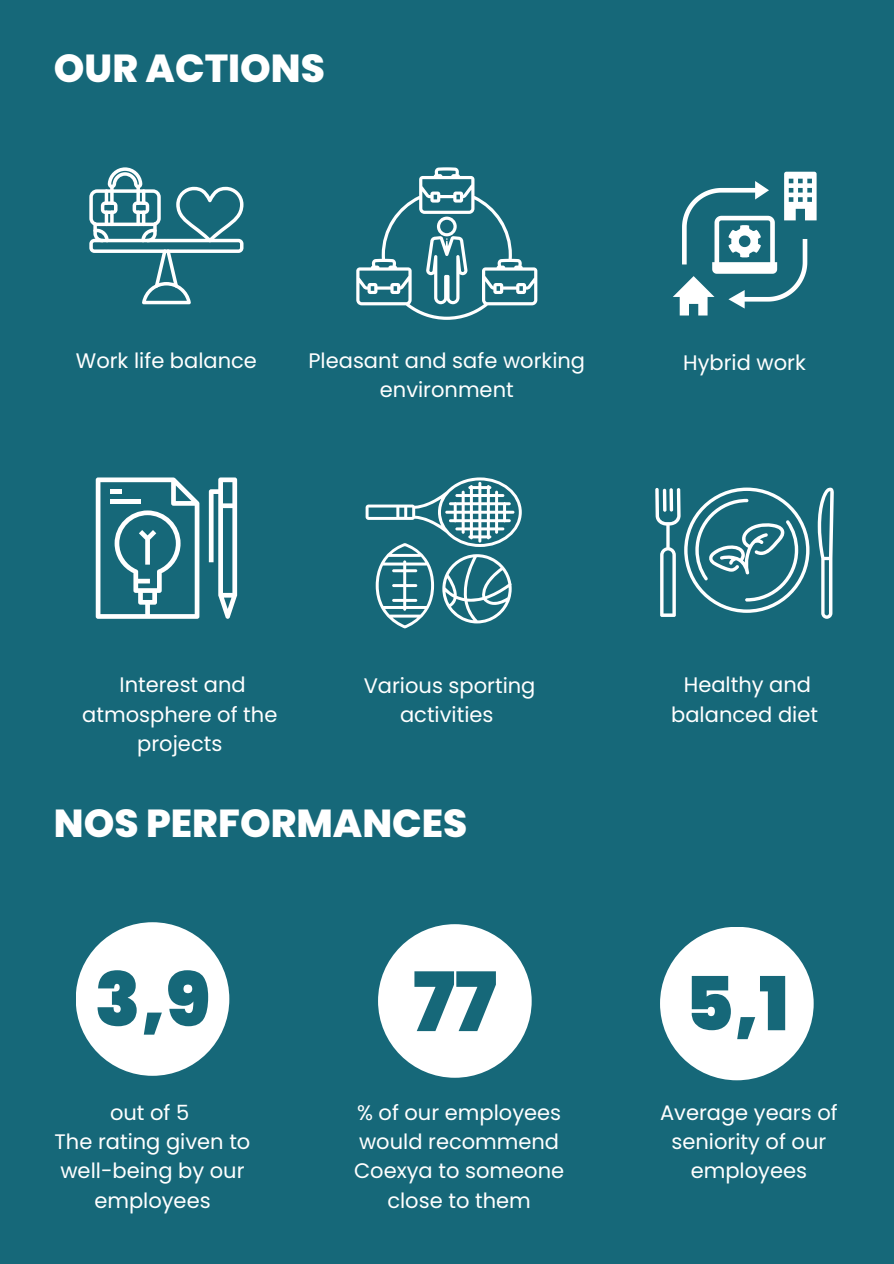
<style>
.page{position:relative;width:894px;height:1264px;background:#fff}
.page>*{position:absolute;margin:0;border:0;box-sizing:border-box;transform-origin:0 0}
.t1{font:900 81.75px "Poppins";color:#166879}
.t2{font:900 74.25px "Poppins";color:#166879}
.t3{font:800 39px "Poppins";color:#fff}
.t4{font:21px/29.2px "Poppins";color:#fff;text-align:center}
</style>
<div class="page">
<div style="left:0;top:0;width:893px;height:1263px;background:#166879"></div>
<svg style="left:89px;top:167px;width:154px;height:137px"></svg>
<svg style="left:356px;top:167px;width:181px;height:153px"></svg>
<svg style="left:673px;top:172px;width:143px;height:143px"></svg>
<svg style="left:365px;top:477px;width:156px;height:151px"></svg>
<svg style="left:655px;top:487px;width:178px;height:131px"></svg>
<svg style="left:96px;top:477px;width:103px;height:142px"></svg>
<svg style="left:209px;top:477px;width:28px;height:142px"></svg>
<div style="left:110px;top:489px;width:12px;height:5px;background:#fff"></div>
<div style="left:110px;top:498px;width:30px;height:5px;background:#fff"></div>
<div style="left:76px;top:922px;width:153px;height:153px;background:#fff;border-radius:50%"></div>
<div style="left:659px;top:926px;width:154px;height:154px;background:#fff;border-radius:50%"></div>
<div style="left:378px;top:924px;width:153px;height:153px;background:#fff;border-radius:50%"></div>
<h2 class="t3" style="left:54px;top:41px;width:272px">OUR ACTIONS</h2>
<p class="t4" style="left:76px;top:346px;width:182px">Work life balance</p>
<p class="t4" style="left:308px;top:346px;width:278px">Pleasant and safe working environment</p>
<p class="t4" style="left:683px;top:348px;width:124px">Hybrid work</p>
<p class="t4" style="left:82px;top:670px;width:196px">Interest and atmosphere of the projects</p>
<p class="t4" style="left:363px;top:670px;width:173px">Various sporting activities</p>
<p class="t4" style="left:671px;top:670px;width:148px">Healthy and balanced diet</p>
<p class="t3" style="left:54px;top:796px;width:415px">NOS PERFORMANCES</p>
<p class="t2" style="left:95px;top:947px;width:117px">3,9</p>
<h1 class="t1" style="left:413px;top:945px;width:85px">77</h1>
<h2 class="t2" style="left:684px;top:952px;width:106px">5,1</h2>
<p class="t4" style="left:110px;top:1097px;width:81px">out of 5</p>
<p class="t4" style="left:55px;top:1127px;width:197px">The rating given to well-being by our employees</p>
<p class="t4" style="left:354px;top:1097px;width:211px">% of our employees would recommend<br>Coexya to someone close to them</p>
<p class="t4" style="left:660px;top:1097px;width:179px">Average years of seniority of our employees</p>
</div>
